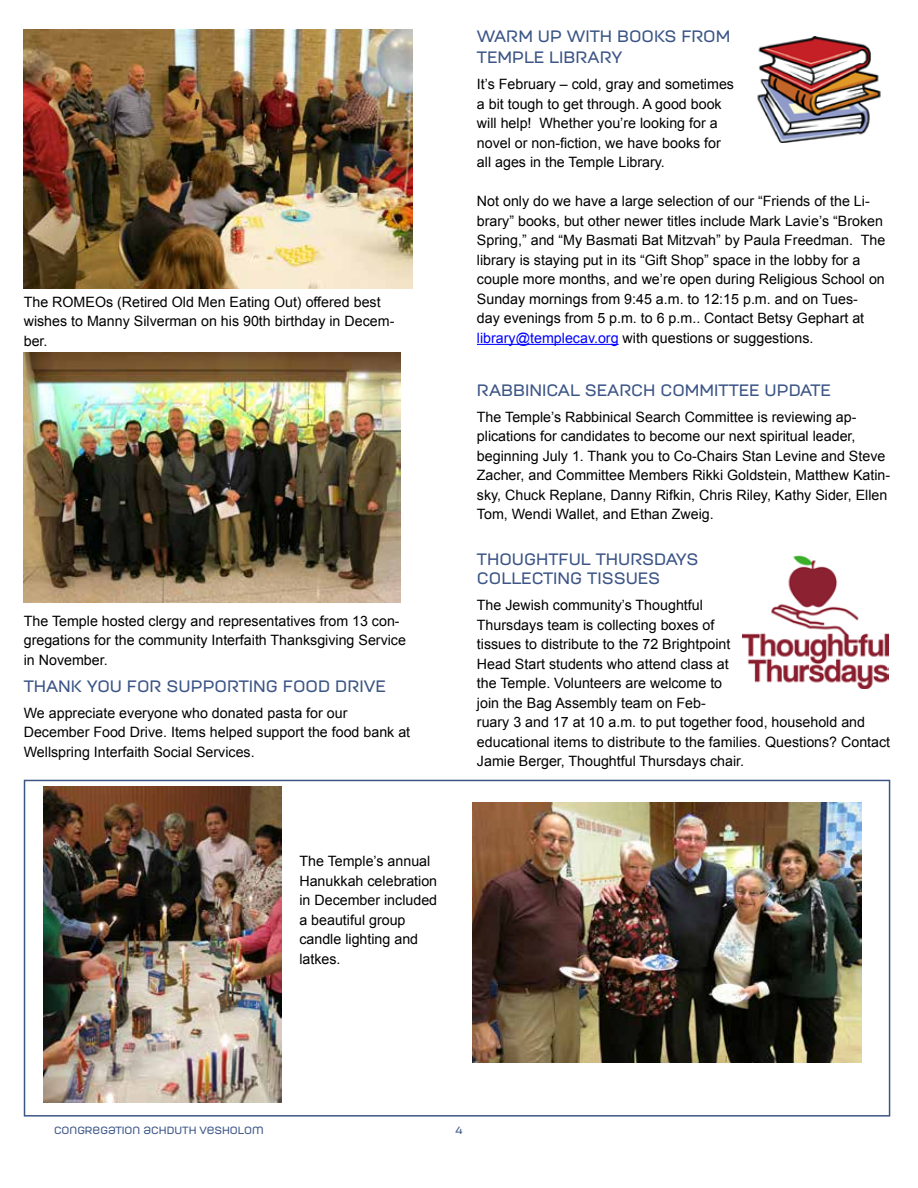
<style>
.page{position:relative;width:918px;height:1188px;background:#fff}
.page>*{position:absolute;margin:0;border:0;box-sizing:border-box;transform-origin:0 0}
.t1{font:500 16.5px/21.6px "Moderna Unicase";color:#3c5586}
.t2{font:14.25px/19.5px "Arial";color:#000}
.t3{font:500 10.5px "Moderna Unicase";color:#3c5586}
.s1{color:#00f}
</style>
<div class="page">
<hr style="left:477px;top:344px;width:142px;height:1px;background:#00f">
<img style="left:24px;top:29px;width:389px;height:260px">
<img style="left:472px;top:803px;width:389px;height:260px">
<img style="left:44px;top:786px;width:237px;height:317px">
<img style="left:742px;top:555px;width:147px;height:134px">
<img style="left:757px;top:36px;width:124px;height:107px">
<img style="left:24px;top:352px;width:376px;height:251px">
<div style="left:24px;top:780px;width:866px;height:337px;border:2px solid #3c5586"></div>
<p class="t2" style="left:24px;top:292px;width:372px">The ROMEOs (Retired Old Men Eating Out) offered best wishes to Manny Silverman on his 90th birthday in Decem&shy;ber.</p>
<p class="t2" style="left:24px;top:611px;width:384px">The Temple hosted clergy and representatives from 13 con&shy;gregations for the community Interfaith Thanksgiving Service in November.</p>
<p class="t1" style="left:24px;top:675px;width:364px">THANK YOU FOR SUPPORTING FOOD DRIVE</p>
<p class="t2" style="left:24px;top:703px;width:388px">We appreciate everyone who donated pasta for our<br>December Food Drive. Items helped support the food bank at<br>Wellspring Interfaith Social Services.</p>
<p class="t2" style="left:299px;top:851px;width:139px">The Temple’s annual<br>Hanukkah celebration in December included a beautiful group candle lighting and latkes.</p>
<p class="t1" style="left:477px;top:25px;width:255px">WARM UP WITH BOOKS FROM<br>TEMPLE LIBRARY</p>
<p class="t2" style="left:477px;top:75px;width:259px">It’s February – cold, gray and sometimes a bit tough to get through. A good book will help! Whether you’re looking for a novel or non-fiction, we have books for all ages in the Temple Library.</p>
<p class="t2" style="left:477px;top:192px;width:410px">Not only do we have a large selection of our “Friends of the Li&shy;brary” books, but other newer titles include Mark Lavie’s “Broken Spring,” and “My Basmati Bat Mitzvah” by Paula Freedman. The library is staying put in its “Gift Shop” space in the lobby for a couple more months, and we’re open during Religious School on Sunday mornings from 9:45 a.m. to 12:15 p.m. and on Tues-<br>day evenings from 5 p.m. to 6 p.m.. Contact Betsy Gephart at <span class="s1">library@templecav.org</span> with questions or suggestions.</p>
<p class="t1" style="left:477px;top:379px;width:355px">RABBINICAL SEARCH COMMITTEE UPDATE</p>
<p class="t2" style="left:477px;top:407px;width:415px">The Temple’s Rabbinical Search Committee is reviewing ap&shy;plications for candidates to become our next spiritual leader, beginning July 1. Thank you to Co-Chairs Stan Levine and Steve Zacher, and Committee Members Rikki Goldstein, Matthew Katin&shy;sky, Chuck Replane, Danny Rifkin, Chris Riley, Kathy Sider, Ellen Tom, Wendi Wallet, and Ethan Zweig.</p>
<p class="t1" style="left:477px;top:550px;width:223px;line-height:19.5px">THOUGHTFUL THURSDAYS<br>COLLECTING TISSUES</p>
<p class="t2" style="left:477px;top:596px;width:415px">The Jewish community’s Thoughtful<br>Thursdays team is collecting boxes of<br>tissues to distribute to the 72 Brightpoint<br>Head Start students who attend class at<br>the Temple. Volunteers are welcome to<br>join the Bag Assembly team on Feb-<br>ruary 3 and 17 at 10 a.m. to put together food, household and educational items to distribute to the families. Questions? Contact Jamie Berger, Thoughtful Thursdays chair.</p>
<p class="t3" style="left:54px;top:1122px;width:211px">CONGREGATION ACHDUTH VESHOLOM</p>
<p class="t3" style="left:455px;top:1122px;width:9px">4</p>
</div>
